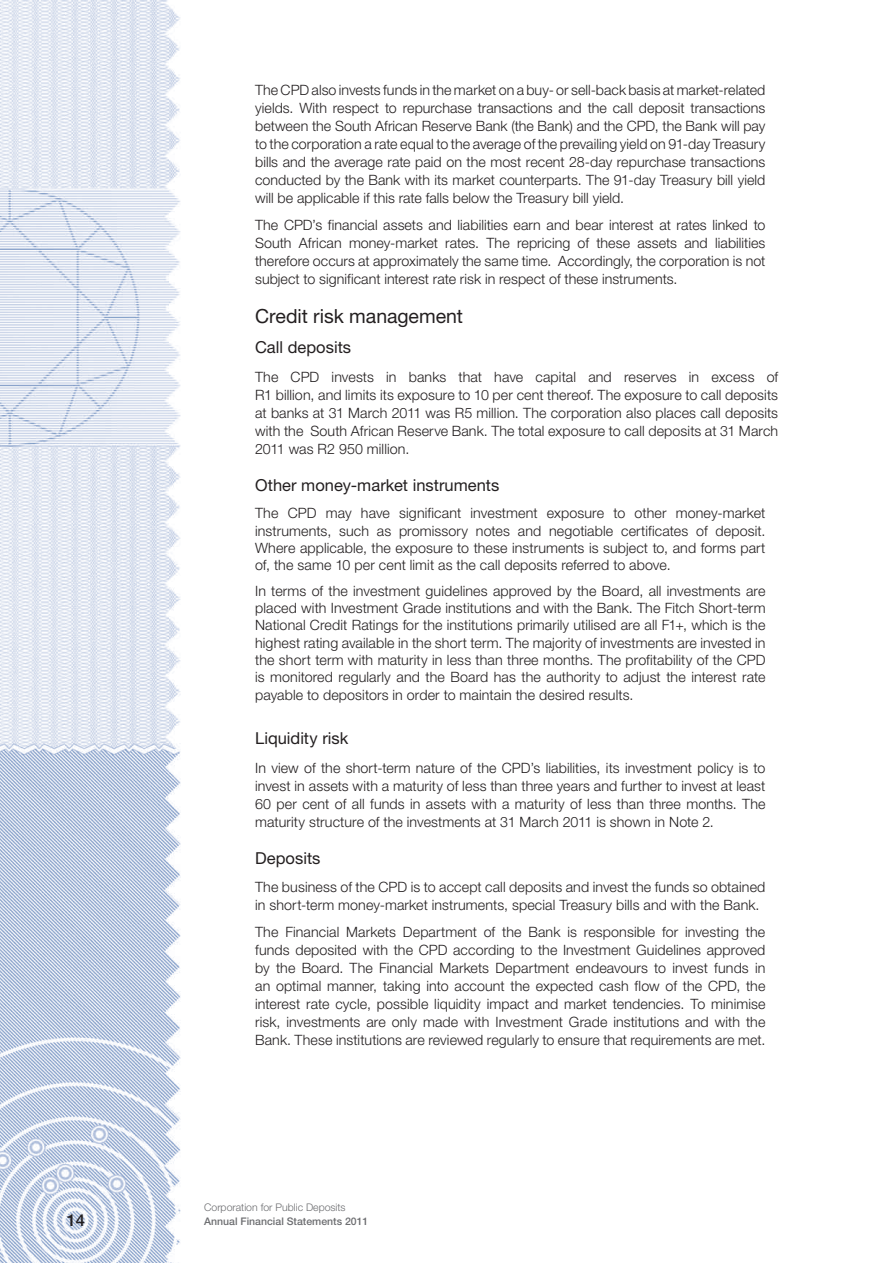
<style>
.page{position:relative;width:893px;height:1263px;background:#fff}
.page>*{position:absolute;margin:0;border:0;box-sizing:border-box;transform-origin:0 0}
.t1{font:19.5px "Helvetica Neue LT Pro";letter-spacing:-.005em;color:#231f20}
.t2{font:16.5px "Helvetica Neue LT Pro";color:#231f20}
.t3{font:500 16.5px "Helvetica Neue LT Pro";color:#231f20}
.t4{font:300 14.25px/18px "Helvetica Neue LT Pro";letter-spacing:.005em;color:#231f20;text-align:justify}
.t5{font:500 10.5px "Helvetica Neue LT Pro";color:#6c6d70}
.t6{font:300 10.5px "Helvetica Neue LT Pro";color:#6c6d70}
</style>
<div class="page">
<img style="left:0;top:0;width:181px;height:1263px">
<p class="t4" style="left:255px;top:81px;width:512px">The CPD also invests funds in the market on a buy- or sell-back basis at market-related yields. With respect to repurchase transactions and the call deposit transactions between the South African Reserve Bank (the Bank) and the CPD, the Bank will pay to the corporation a rate equal to the average of the prevailing yield on 91-day Treasury bills and the average rate paid on the most recent 28-day repurchase transactions conducted by the Bank with its market counterparts. The 91-day Treasury bill yield will be applicable if this rate falls below the Treasury bill yield.</p>
<p class="t4" style="left:255px;top:215px;width:512px">The CPD’s financial assets and liabilities earn and bear interest at rates linked to South African money-market rates. The repricing of these assets and liabilities therefore occurs at approximately the same time. Accordingly, the corporation is not subject to significant interest rate risk in respect of these instruments.</p>
<h1 class="t1" style="left:255px;top:304px;width:209px">Credit risk management</h1>
<p class="t2" style="left:255px;top:337px;width:98px">Call deposits</p>
<p class="t4" style="left:255px;top:368px;width:525px">The CPD invests in banks that have capital and reserves in excess of R1 billion, and limits its exposure to 10 per cent thereof. The exposure to call deposits at banks at 31 March 2011 was R5 million. The corporation also places call deposits with the South African Reserve Bank. The total exposure to call deposits at 31 March 2011 was R2 950 million.</p>
<p class="t2" style="left:255px;top:474px;width:246px">Other money-market instruments</p>
<p class="t4" style="left:255px;top:504px;width:512px;line-height:17.2px">The CPD may have significant investment exposure to other money-market instruments, such as promissory notes and negotiable certificates of deposit.<br>Where applicable, the exposure to these instruments is subject to, and forms part of, the same 10 per cent limit as the call deposits referred to above.</p>
<p class="t4" style="left:255px;top:582px;width:512px;line-height:17.2px">In terms of the investment guidelines approved by the Board, all investments are placed with Investment Grade institutions and with the Bank. The Fitch Short-term National Credit Ratings for the institutions primarily utilised are all F1+, which is the highest rating available in the short term. The majority of investments are invested in the short term with maturity in less than three months. The profitability of the CPD is monitored regularly and the Board has the authority to adjust the interest rate payable to depositors in order to maintain the desired results.</p>
<p class="t2" style="left:255px;top:728px;width:95px">Liquidity risk</p>
<p class="t4" style="left:255px;top:759px;width:512px">In view of the short-term nature of the CPD’s liabilities, its investment policy is to invest in assets with a maturity of less than three years and further to invest at least 60 per cent of all funds in assets with a maturity of less than three months. The maturity structure of the investments at 31 March 2011 is shown in Note 2.</p>
<p class="t2" style="left:255px;top:847px;width:67px">Deposits</p>
<p class="t4" style="left:255px;top:878px;width:512px">The business of the CPD is to accept call deposits and invest the funds so obtained in short-term money-market instruments, special Treasury bills and with the Bank.</p>
<p class="t4" style="left:255px;top:922px;width:512px">The Financial Markets Department of the Bank is responsible for investing the funds deposited with the CPD according to the Investment Guidelines approved by the Board. The Financial Markets Department endeavours to invest funds in an optimal manner, taking into account the expected cash flow of the CPD, the interest rate cycle, possible liquidity impact and market tendencies. To minimise risk, investments are only made with Investment Grade institutions and with the Bank. These institutions are reviewed regularly to ensure that requirements are met.</p>
<p class="t6" style="left:204px;top:1201px;width:143px">Corporation for Public Deposits</p>
<p class="t3" style="left:67px;top:1210px;width:20px">14</p>
<p class="t5" style="left:204px;top:1215px;width:166px">Annual Financial Statements 2011</p>
</div>
